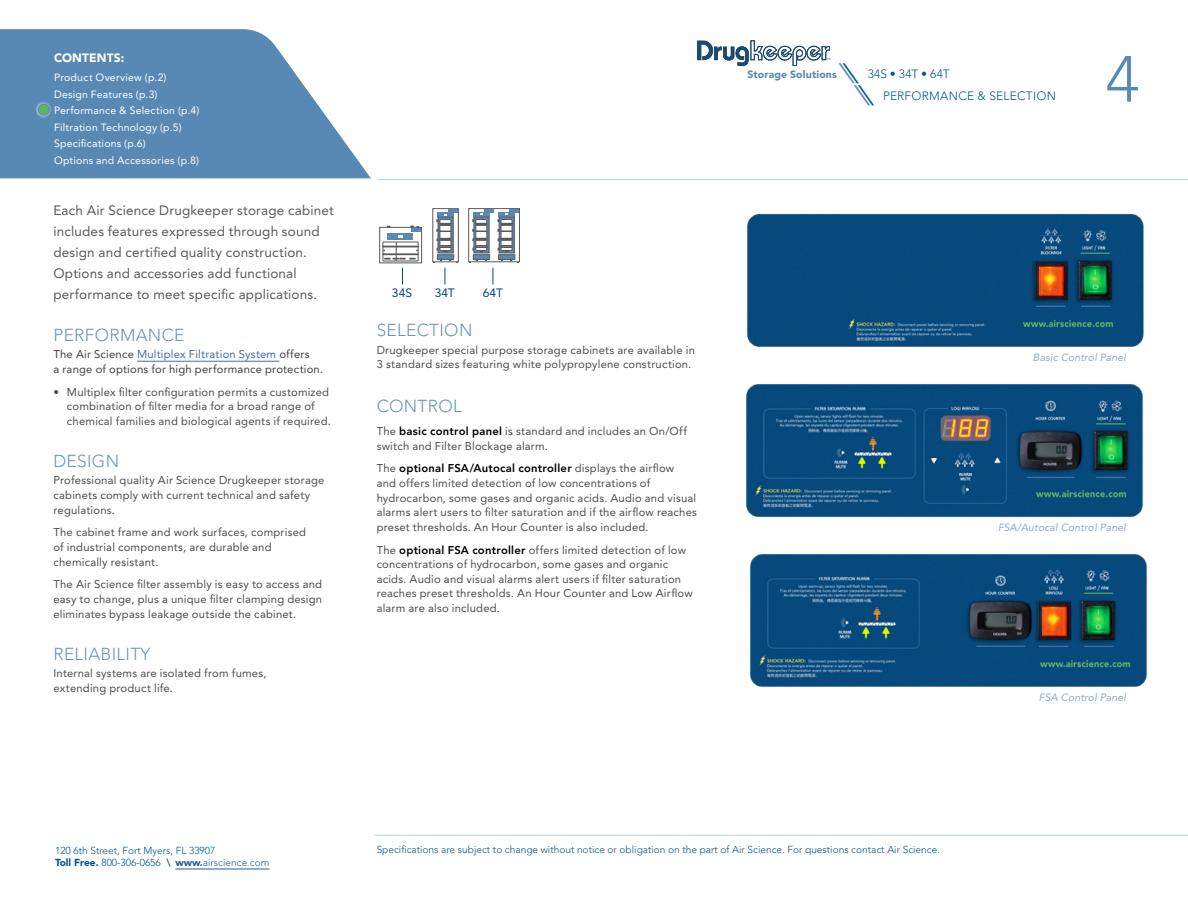
<style>
.page{position:relative;width:1188px;height:918px;background:#fff}
.page>*{position:absolute;margin:0;border:0;box-sizing:border-box;transform-origin:0 0}
.t1{font:300 64.5px "Avenir LT Std";color:#5889b4}
.t2{font:300 17.25px "Avenir LT Std";letter-spacing:.02em;color:#6d94ba}
.t3{font:13.5px/21px "Avenir LT Std";letter-spacing:.01em;color:#58595b}
.t4{font:12.15px "Avenir LT Std";color:#00467f}
.t5{font:300 12px/21.9px "Avenir LT Std";letter-spacing:.025em;color:#005695}
.t6{font:900 12px "Avenir LT Std";letter-spacing:.01em;color:#fff}
.t7{font:11.25px/14.7px "Avenir LT Std";letter-spacing:.02em;color:#4d4d4f}
.t8{font:11.25px/14.7px "Avenir LT Std";letter-spacing:.02em;color:#414042}
.t9{font:10.5px/16.5px "Avenir LT Std";letter-spacing:.02em;color:#fff}
.t10{font:italic 10.5px "Avenir LT Std";letter-spacing:.015em;color:#90aac6}
.t11{font:900 10.5px "Avenir LT Std";letter-spacing:.015em;color:#5889b4}
.t12{font:300 10.2px/12px "Avenir LT Std";color:#005695}
.s1{color:#456da9}
.s2{font-weight:800;color:#000}
.s3{font-family:"ITC Avant Garde Std";font-weight:400;font-style:italic;font-size:24px;color:#5889b4}
.s4{font-family:"ITC Avant Garde Std";font-weight:400;font-style:italic;font-size:24px}
.s5{font-weight:900}
.s6{font-weight:800}
.s7{font-weight:900;color:#215e9e}
.s8{color:#215e9e}
</style>
<div class="page">
<svg style="left:0;top:29px;width:371px;height:149px;background:#709abf"></svg>
<hr style="left:175px;top:869px;width:94px;height:1px;background:#215e9e">
<hr style="left:375px;top:835px;width:813px;height:1px;background:#5889b4">
<svg style="left:697px;top:40px;width:133px;height:26px"></svg>
<hr style="left:378px;top:179px;width:810px;height:1px;background:#5889b4">
<svg style="left:35px;top:101px;width:17px;height:17px"></svg>
<div style="left:38px;top:104px;width:11px;height:11px;background:#65b460;border-radius:50%"></div>
<div style="left:38px;top:104px;width:11px;height:11px;border:1px solid #5889b4;border-radius:50%"></div>
<svg style="left:402px;top:268px;width:1px;height:16px"></svg>
<svg style="left:493px;top:268px;width:1px;height:16px"></svg>
<hr style="left:137px;top:361px;width:142px;height:1px;background:#456da9">
<img style="left:747px;top:214px;width:397px;height:133px">
<img style="left:746px;top:384px;width:398px;height:133px">
<div style="left:494px;top:208px;width:26px;height:54px;border:1px solid #58595b"></div>
<div style="left:498px;top:255px;width:17px;height:5px;background:#5889b4"></div>
<div style="left:498px;top:255px;width:17px;height:5px;border:1px solid #58595b"></div>
<div style="left:469px;top:208px;width:25px;height:54px;border:1px solid #58595b"></div>
<svg style="left:473px;top:209px;width:46px;height:44px"></svg>
<div style="left:473px;top:255px;width:17px;height:5px;background:#5889b4"></div>
<div style="left:473px;top:255px;width:17px;height:5px;border:1px solid #58595b"></div>
<svg style="left:470px;top:259px;width:7px;height:4px"></svg>
<div style="left:380px;top:227px;width:42px;height:36px;border:1px solid #58595b"></div>
<svg style="left:411px;top:226px;width:8px;height:2px"></svg>
<div style="left:387px;top:233px;width:26px;height:7px;background:#5889b4"></div>
<hr style="left:411px;top:228px;width:10px;height:4px;background:#5889b4">
<svg style="left:383px;top:235px;width:35px;height:26px"></svg>
<div style="left:433px;top:208px;width:26px;height:54px;border:1px solid #58595b"></div>
<svg style="left:437px;top:209px;width:21px;height:44px"></svg>
<div style="left:437px;top:255px;width:17px;height:5px;background:#5889b4"></div>
<div style="left:437px;top:255px;width:17px;height:5px;border:1px solid #58595b"></div>
<svg style="left:434px;top:259px;width:17px;height:25px"></svg>
<img style="left:750px;top:554px;width:398px;height:133px">
<p class="t6" style="left:54px;top:51px;width:72px">CONTENTS:</p>
<p class="t9" style="left:54px;top:69px;width:147px">Product Overview (p.2)<br>Design Features (p.3)<br>Performance &amp; Selection (p.4)<br>Filtration Technology (p.5)<br>Specifications (p.6)<br>Options and Accessories (p.8)</p>
<p class="t3" style="left:53px;top:200px;width:282px">Each Air Science Drugkeeper storage cabinet includes features expressed through sound design and certified quality construction.<br>Options and accessories add functional performance to meet specific applications.</p>
<h2 class="t2" style="left:53px;top:325px;width:132px">PERFORMANCE</h2>
<p class="t8" style="left:53px;top:347px;width:271px">The Air Science <span class="s1">Multiplex Filtration System</span> offers<br>a range of options for high performance protection.</p>
<p class="t7" style="left:67px;top:384px;width:265px;text-indent:-14px">• Multiplex filter configuration permits a customized combination of filter media for a broad range of chemical families and biological agents if required.</p>
<h2 class="t2" style="left:53px;top:451px;width:67px">DESIGN</h2>
<p class="t7" style="left:53px;top:473px;width:273px">Professional quality Air Science Drugkeeper storage cabinets comply with current technical and safety regulations.</p>
<p class="t7" style="left:53px;top:525px;width:254px">The cabinet frame and work surfaces, comprised of industrial components, are durable and chemically resistant.</p>
<p class="t7" style="left:53px;top:577px;width:270px;text-align:justify">The Air Science filter assembly is easy to access and easy to change, plus a unique filter clamping design eliminates bypass leakage outside the cabinet.</p>
<h2 class="t2" style="left:53px;top:644px;width:99px">RELIABILITY</h2>
<p class="t7" style="left:53px;top:666px;width:215px">Internal systems are isolated from fumes, extending product life.</p>
<p class="t4" style="left:392px;top:286px;width:22px">34S</p>
<p class="t4" style="left:435px;top:286px;width:22px">34T</p>
<p class="t4" style="left:483px;top:286px;width:22px">64T</p>
<h2 class="t2" style="left:377px;top:320px;width:97px">SELECTION</h2>
<p class="t7" style="left:377px;top:342px;width:320px">Drugkeeper special purpose storage cabinets are available in<br>3 standard sizes featuring white polypropylene construction.</p>
<h2 class="t2" style="left:377px;top:396px;width:87px">CONTROL</h2>
<p class="t7" style="left:377px;top:424px;width:312px">The <span class="s2">basic control panel</span> is standard and includes an On/Off switch and Filter Blockage alarm.</p>
<p class="t7" style="left:377px;top:461px;width:322px">The <span class="s2">optional FSA/Autocal controller</span> displays the airflow<br>and offers limited detection of low concentrations of hydrocarbon, some gases and organic acids. Audio and visual alarms alert users to filter saturation and if the airflow reaches preset thresholds. An Hour Counter is also included.</p>
<p class="t7" style="left:377px;top:542px;width:318px">The <span class="s2">optional FSA controller</span> offers limited detection of low concentrations of hydrocarbon, some gases and organic acids. Audio and visual alarms alert users if filter saturation reaches preset thresholds. An Hour Counter and Low Airflow alarm are also included.</p>
<p class="t11" style="left:747px;top:68px;width:91px">Storage Solutions</p>
<p class="t5" style="left:858px;top:63px;width:199px;text-indent:-15px"><span class="s3">\</span><span class="s4">\</span>34S • 34T • 64T <span class="s3">\</span><span class="s4">\</span>PERFORMANCE &amp; SELECTION</p>
<h1 class="t1" style="left:1106px;top:42px;width:35px">4</h1>
<p class="t10" style="left:1033px;top:351px;width:95px">Basic Control Panel</p>
<p class="t10" style="left:998px;top:522px;width:129px">FSA/Autocal Control Panel</p>
<p class="t10" style="left:1039px;top:691px;width:89px">FSA Control Panel</p>
<p class="t12" style="left:55px;top:845px;width:216px">120 6th Street, Fort Myers, FL 33907<br><span class="s5">Toll Free.</span> 800-306-0656 <span class="s6">\</span> <span class="s7">www.</span><span class="s8">airscience.com</span></p>
<p class="t12" style="left:377px;top:844px;width:565px">Specifications are subject to change without notice or obligation on the part of Air Science. For questions contact Air Science.</p>
</div>
